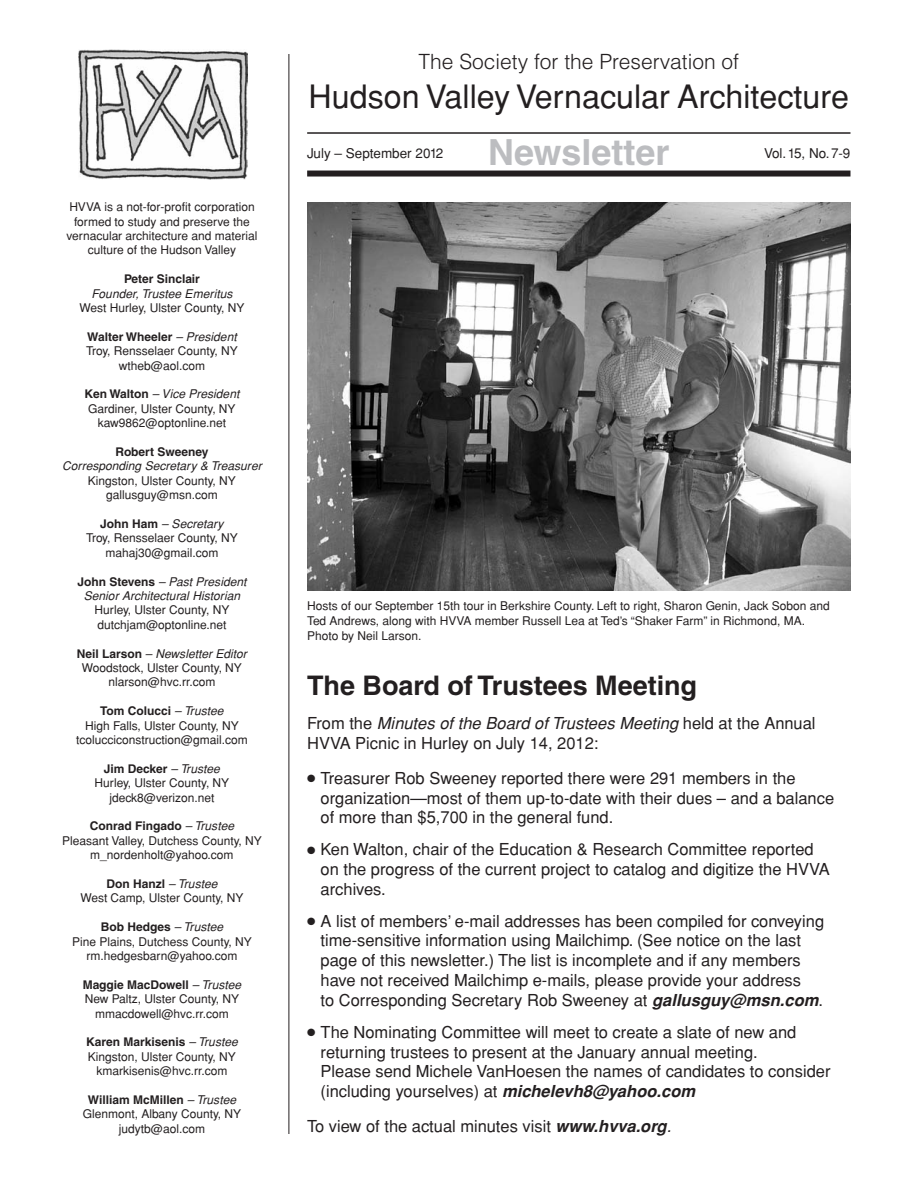
<style>
.page{position:relative;width:918px;height:1188px;background:#fff}
.page>*{position:absolute;margin:0;border:0;box-sizing:border-box;transform-origin:0 0}
.t1{font:700 36px "Helvetica";color:#bcbdc0}
.t2{font:32.25px "Helvetica";color:#231f20}
.t3{font:700 27px "Helvetica";color:#231f20}
.t4{font:300 21px "Helvetica";color:#231f20}
.t5{font:16.5px/19.8px "Helvetica";color:#231f20}
.t6{font:13.5px "Helvetica";color:#231f20}
.t7{font:12px/14.4px "Helvetica";color:#231f20;text-align:center}
.t8{font:italic 12px/14.4px "Helvetica";letter-spacing:.005em;color:#231f20;text-align:center}
.t9{font:700 12px "Helvetica";color:#231f20}
.s1{font-weight:700}
.s2{font-style:italic}
.s3{font-weight:700;font-style:normal}
.s4{font-weight:700;font-style:italic}
</style>
<div class="page">
<img style="left:79px;top:50px;width:168px;height:129px">
<div style="left:307px;top:171px;width:544px;height:6px;background:#231f20"></div>
<hr style="left:307px;top:132px;width:544px;height:2px;background:#231f20">
<hr style="left:289px;top:54px;width:1px;height:1080px;background:#231f20">
<img style="left:307px;top:202px;width:543px;height:389px">
<p class="t7" style="left:66px;top:200px;width:193px">HVVA is a not-for-profit corporation formed to study and preserve the vernacular architecture and material culture of the Hudson Valley</p>
<p class="t9" style="left:124px;top:274px;width:77px">Peter Sinclair</p>
<p class="t8" style="left:92px;top:286px;width:142px">Founder, Trustee Emeritus</p>
<p class="t7" style="left:79px;top:301px;width:166px">West Hurley, Ulster County, NY</p>
<p class="t7" style="left:86px;top:330px;width:153px"><span class="s1">Walter Wheeler</span> <span class="s2">– President<br></span>Troy, Rensselaer County, NY wtheb@aol.com</p>
<p class="t7" style="left:85px;top:387px;width:156px"><span class="s1">Ken Walton</span> <span class="s2">– Vice President<br></span>Gardiner, Ulster County, NY kaw9862@optonline.net</p>
<p class="t9" style="left:115px;top:447px;width:95px">Robert Sweeney</p>
<p class="t8" style="left:62px;top:459px;width:201px">Corresponding Secretary &amp; Treasurer</p>
<p class="t7" style="left:88px;top:473px;width:149px">Kingston, Ulster County, NY gallusguy@msn.com</p>
<p class="t7" style="left:86px;top:517px;width:153px"><span class="s1">John Ham</span> <span class="s2">– Secretary<br></span>Troy, Rensselaer County, NY mahaj30@gmail.com</p>
<p class="t8" style="left:77px;top:574px;width:171px"><span class="s3">John Stevens</span> – Past President<br>Senior Architectural Historian</p>
<p class="t7" style="left:95px;top:603px;width:136px;text-align:left">Hurley, Ulster County, NY dutchjam@optonline.net</p>
<p class="t7" style="left:77px;top:646px;width:172px"><span class="s1">Neil Larson</span> <span class="s2">– Newsletter Editor<br></span>Woodstock, Ulster County, NY nlarson@hvc.rr.com</p>
<p class="t7" style="left:76px;top:704px;width:173px"><span class="s1">Tom Colucci</span> <span class="s2">– Trustee<br></span>High Falls, Ulster County, NY tcolucciconstruction@gmail.com</p>
<p class="t7" style="left:95px;top:762px;width:136px"><span class="s1">Jim Decker</span> <span class="s2">– Trustee<br></span>Hurley, Ulster County, NY jdeck8@verizon.net</p>
<p class="t7" style="left:62px;top:819px;width:201px"><span class="s1">Conrad Fingado</span> <span class="s2">– Trustee<br></span>Pleasant Valley, Dutchess County, NY m_nordenholt@yahoo.com</p>
<p class="t7" style="left:80px;top:877px;width:165px"><span class="s1">Don Hanzl</span> <span class="s2">– Trustee<br></span>West Camp, Ulster County, NY</p>
<p class="t7" style="left:72px;top:920px;width:181px"><span class="s1">Bob Hedges</span> <span class="s2">– Trustee<br></span>Pine Plains, Dutchess County, NY rm.hedgesbarn@yahoo.com</p>
<p class="t7" style="left:83px;top:978px;width:160px"><span class="s1">Maggie MacDowell</span> <span class="s2">– Trustee<br></span>New Paltz, Ulster County, NY mmacdowell@hvc.rr.com</p>
<p class="t7" style="left:86px;top:1035px;width:153px"><span class="s1">Karen Markisenis</span> <span class="s2">– Trustee<br></span>Kingston, Ulster County, NY kmarkisenis@hvc.rr.com</p>
<p class="t7" style="left:83px;top:1093px;width:160px"><span class="s1">William McMillen</span> <span class="s2">– Trustee<br></span>Glenmont, Albany County, NY judytb@aol.com</p>
<h3 class="t4" style="left:419px;top:49px;width:322px">The Society for the Preservation of</h3>
<h2 class="t2" style="left:309px;top:78px;width:542px">Hudson Valley Vernacular Architecture</h2>
<h1 class="t1" style="left:488px;top:139px;width:183px">Newsletter</h1>
<p class="t6" style="left:307px;top:145px;width:138px">July – September 2012</p>
<p class="t6" style="left:764px;top:145px;width:88px">Vol.15, No.7-9</p>
<p class="t7" style="left:307px;top:599px;width:524px;line-height:15px;text-align:left">Hosts of our September 15th tour in Berkshire County. Left to right, Sharon Genin, Jack Sobon and<br>Ted Andrews, along with HVVA member Russell Lea at Ted’s “Shaker Farm” in Richmond, MA.<br>Photo by Neil Larson.</p>
<h3 class="t3" style="left:307px;top:675px;width:391px">The Board of Trustees Meeting</h3>
<h3 class="t5" style="left:307px;top:714px;width:510px">From the <span class="s2">Minutes of the Board of Trustees Meeting</span> held at the Annual<br>HVVA Picnic in Hurley on July 14, 2012:</h3>
<h3 class="t5" style="left:321px;top:768px;width:515px;text-indent:-13px">● Treasurer Rob Sweeney reported there were 291 members in the organization—most of them up-to-date with their dues – and a balance of more than $5,700 in the general fund.</h3>
<h3 class="t5" style="left:321px;top:840px;width:511px;text-indent:-13px">● Ken Walton, chair of the Education &amp; Research Committee reported on the progress of the current project to catalog and digitize the HVVA archives.</h3>
<p class="t5" style="left:321px;top:911px;width:505px;text-indent:-13px">● A list of members’ e-mail addresses has been compiled for conveying time-sensitive information using Mailchimp. (See notice on the last page of this newsletter.) The list is incomplete and if any members have not received Mailchimp e-mails, please provide your address<br>to Corresponding Secretary Rob Sweeney at <span class="s4">gallusguy@msn.com</span>.</p>
<p class="t5" style="left:321px;top:1022px;width:511px;text-indent:-13px">● The Nominating Committee will meet to create a slate of new and returning trustees to present at the January annual meeting.<br>Please send Michele VanHoesen the names of candidates to consider (including yourselves) at <span class="s4">michelevh8@yahoo.com</span></p>
<h3 class="t5" style="left:307px;top:1117px;width:366px">To view of the actual minutes visit <span class="s4">www.hvva.org</span><span class="s2">.</span></h3>
</div>
